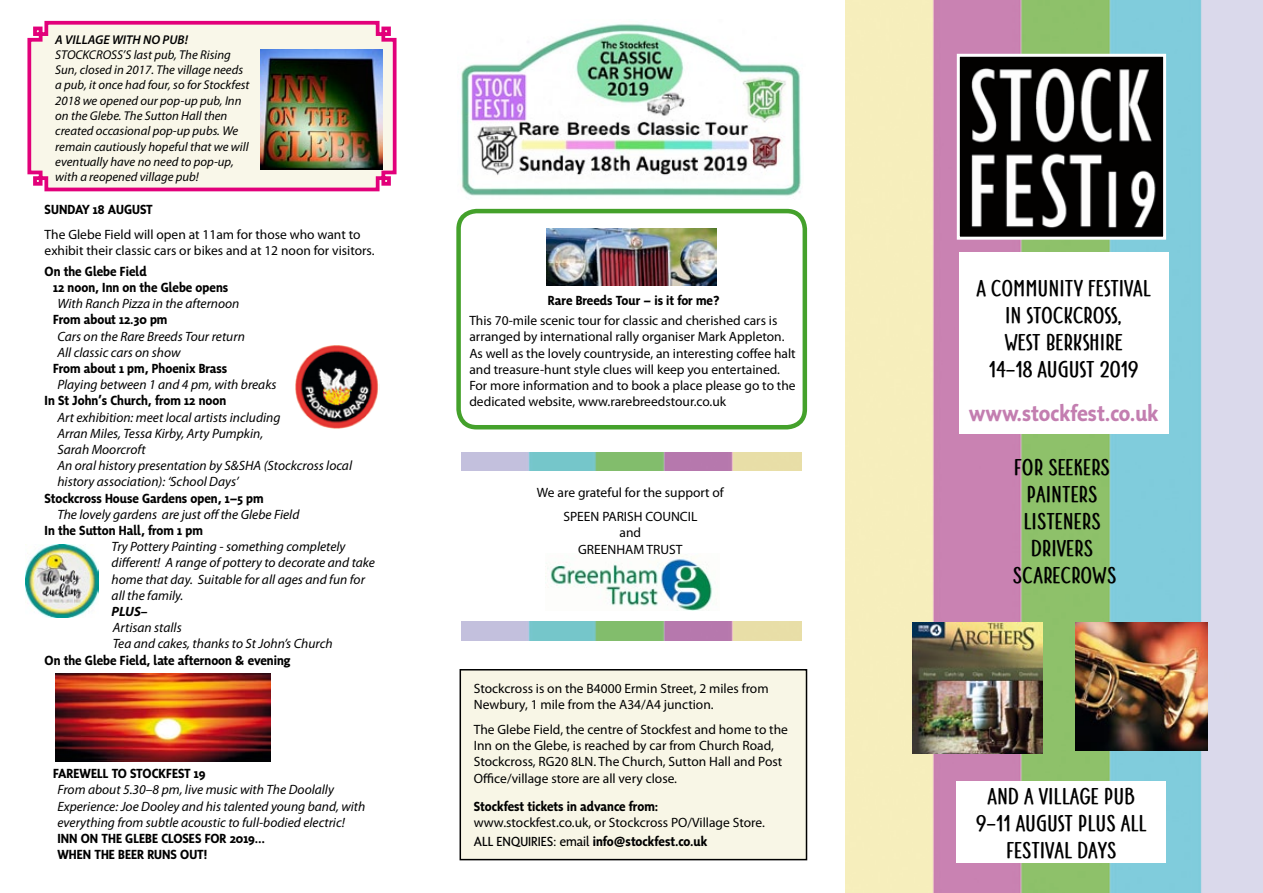
<style>
.page{position:relative;width:1263px;height:893px;background:#fff}
.page>*{position:absolute;margin:0;border:0;box-sizing:border-box;transform-origin:0 0}
.t1{font:700 22.5px/27px "Photo Wall Sans";color:#000;text-align:center}
.t2{font:700 22.5px "Sensibility";color:#c37eb0}
.t3{font:13.5px/16.2px "Myriad Pro";color:#000}
.t4{font:italic 13.5px/16.2px "Myriad Pro";color:#000}
.t5{font:700 13.5px/16.2px "Sensibility";color:#000}
.t6{font:italic 700 13.5px "Myriad Pro";color:#000}
.t7{font:italic 12.75px/15.3px "Myriad Pro";color:#000}
.t8{font:italic 600 12.75px "Myriad Pro";color:#000}
.s1{font-weight:400}
</style>
<div class="page">
<img style="left:845px;top:0;width:418px;height:893px">
<div style="left:959px;top:252px;width:209px;height:182px;background:#fff"></div>
<div style="left:957px;top:781px;width:209px;height:82px;background:#fff"></div>
<img style="left:1075px;top:623px;width:133px;height:128px">
<img style="left:912px;top:623px;width:130px;height:130px">
<div style="left:460px;top:670px;width:346px;height:190px;background:#f8f6e6"></div>
<div style="left:459px;top:669px;width:348px;height:191px;border:2px solid #000"></div>
<div style="left:456px;top:209px;width:351px;height:220px;border:4px solid #44a12b;border-radius:18px"></div>
<img style="left:547px;top:553px;width:166px;height:58px">
<img style="left:961px;top:58px;width:201px;height:178px">
<div style="left:957px;top:54px;width:209px;height:186px;border:3px solid #fff"></div>
<img style="left:461px;top:24px;width:341px;height:172px">
<svg style="left:27px;top:20px;width:370px;height:172px;background:#f7e1e0"></svg>
<img style="left:260px;top:49px;width:123px;height:121px">
<img style="left:461px;top:452px;width:341px;height:18px">
<img style="left:461px;top:622px;width:341px;height:18px">
<img style="left:55px;top:673px;width:216px;height:88px">
<img style="left:295px;top:345px;width:84px;height:83px">
<img style="left:26px;top:545px;width:73px;height:73px">
<img style="left:547px;top:229px;width:169px;height:57px">
<p class="t8" style="left:55px;top:31px;width:134px">A VILLAGE WITH NO PUB!</p>
<p class="t7" style="left:55px;top:47px;width:196px">STOCKCROSS’S last pub, The Rising Sun, closed in 2017. The village needs a pub, it once had four, so for Stockfest 2018 we opened our pop-up pub, Inn on the Glebe. The Sutton Hall then created occasional pop-up pubs. We remain cautiously hopeful that we will eventually have no need to pop-up, with a reopened village pub!</p>
<p class="t5" style="left:45px;top:201px;width:110px">SUNDAY 18 AUGUST</p>
<p class="t3" style="left:45px;top:226px;width:331px">The Glebe Field will open at 11am for those who want to exhibit their classic cars or bikes and at 12 noon for visitors.</p>
<p class="t5" style="left:53px;top:263px;width:177px;text-indent:-9px">On the Glebe Field<br>12 noon, Inn on the Glebe opens</p>
<p class="t4" style="left:57px;top:295px;width:184px">With Ranch Pizza in the afternoon</p>
<p class="t5" style="left:53px;top:311px;width:116px">From about 12.30 pm</p>
<p class="t4" style="left:57px;top:328px;width:189px">Cars on the Rare Breeds Tour return<br>All classic cars on show</p>
<p class="t5" style="left:53px;top:360px;width:176px">From about 1 pm, Phoenix Brass</p>
<p class="t4" style="left:57px;top:376px;width:221px">Playing between 1 and 4 pm, with breaks</p>
<p class="t5" style="left:45px;top:392px;width:183px">In St John’s Church, from 12 noon</p>
<p class="t4" style="left:57px;top:409px;width:296px">Art exhibition: meet local artists including<br>Arran Miles, Tessa Kirby, Arty Pumpkin,<br>Sarah Moorcroft<br>An oral history presentation by S&amp;SHA (Stockcross local history association): ‘School Days’</p>
<p class="t5" style="left:45px;top:490px;width:221px">Stockcross House Gardens open, 1–5 pm</p>
<p class="t4" style="left:57px;top:506px;width:244px">The lovely gardens are just off the Glebe Field</p>
<p class="t5" style="left:45px;top:522px;width:160px">In the Sutton Hall, from 1 pm</p>
<p class="t4" style="left:112px;top:538px;width:265px">Try Pottery Painting - something completely different! A range of pottery to decorate and take home that day. Suitable for all ages and fun for all the family.</p>
<p class="t6" style="left:112px;top:603px;width:38px">PLUS–</p>
<p class="t4" style="left:113px;top:619px;width:221px">Artisan stalls<br>Tea and cakes, thanks to St John’s Church</p>
<p class="t5" style="left:45px;top:652px;width:247px">On the Glebe Field, late afternoon &amp; evening</p>
<p class="t5" style="left:53px;top:765px;width:154px">FAREWELL TO STOCKFEST 19</p>
<p class="t4" style="left:57px;top:781px;width:309px">From about 5.30–8 pm, live music with The Doolally<br>Experience: Joe Dooley and his talented young band, with everything from subtle acoustic to full-bodied electric!</p>
<p class="t5" style="left:57px;top:830px;width:209px">INN ON THE GLEBE CLOSES FOR 2019…<br>WHEN THE BEER RUNS OUT!</p>
<p class="t5" style="left:548px;top:292px;width:173px">Rare Breeds Tour – is it for me?</p>
<p class="t3" style="left:469px;top:312px;width:328px">This 70-mile scenic tour for classic and cherished cars is arranged by international rally organiser Mark Appleton.<br>As well as the lovely countryside, an interesting coffee halt and treasure-hunt style clues will keep you entertained.<br>For more information and to book a place please go to the dedicated website, www.rarebreedstour.co.uk</p>
<p class="t3" style="left:537px;top:479px;width:188px;line-height:24.8px;text-align:center">We are grateful for the support of<br>SPEEN PARISH COUNCIL</p>
<p class="t3" style="left:578px;top:525px;width:106px;text-align:center">and<br>GREENHAM TRUST</p>
<p class="t3" style="left:474px;top:680px;width:296px">Stockcross is on the B4000 Ermin Street, 2 miles from<br>Newbury, 1 mile from the A34/A4 junction.</p>
<p class="t3" style="left:474px;top:721px;width:316px">The Glebe Field, the centre of Stockfest and home to the Inn on the Glebe, is reached by car from Church Road, Stockcross, RG20 8LN. The Church, Sutton Hall and Post Office/village store are all very close.</p>
<p class="t5" style="left:474px;top:798px;width:186px">Stockfest tickets in advance from:</p>
<p class="t3" style="left:474px;top:814px;width:292px">www.stockfest.co.uk, or Stockcross PO/Village Store.</p>
<p class="t5" style="left:474px;top:833px;width:235px"><span class="s1">ALL ENQUIRIES: email</span> info@stockfest.co.uk</p>
<h1 class="t1" style="left:976px;top:274px;width:176px">A COMMUNITY FESTIVAL<br>IN STOCKCROSS,<br>WEST BERKSHIRE<br>14–18 AUGUST 2019</h1>
<h1 class="t2" style="left:969px;top:401px;width:191px">www.stockfest.co.uk</h1>
<h1 class="t1" style="left:1013px;top:453px;width:105px">FOR SEEKERS<br>PAINTERS<br>LISTENERS<br>DRIVERS<br>SCARECROWS</h1>
<h1 class="t1" style="left:976px;top:782px;width:172px">AND A VILLAGE PUB<br>9–11 AUGUST PLUS ALL<br>FESTIVAL DAYS</h1>
</div>
